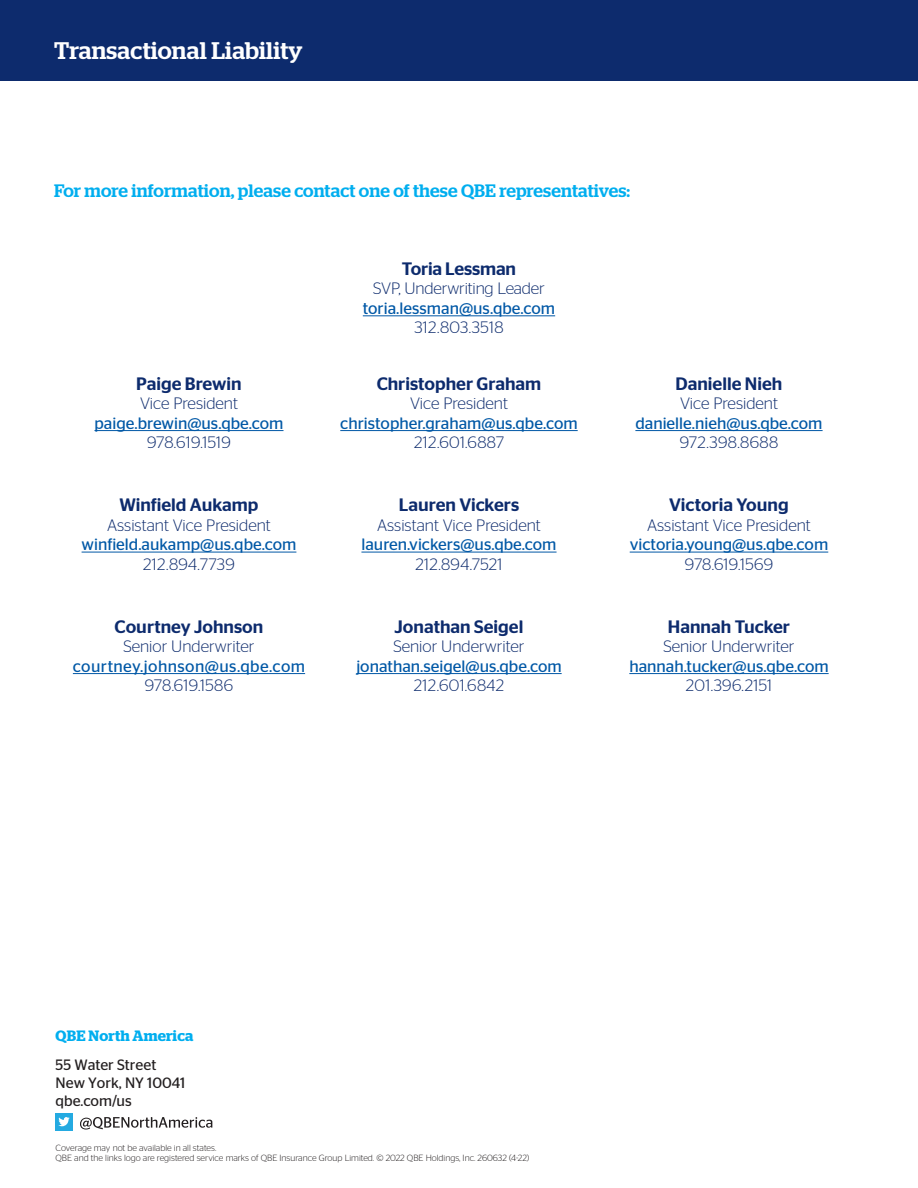
<style>
.page{position:relative;width:918px;height:1188px;background:#fff}
.page>*{position:absolute;margin:0;border:0;box-sizing:border-box;transform-origin:0 0}
.t1{font:500 24px "Stag";letter-spacing:.01em;color:#fff}
.Subtitles{font:500 18px "Stag Sans";color:#0d2b6d}
.t2{font:500 18px "Stag";letter-spacing:.005em;color:#00aeef}
.Subtitles-2{font:16.5px "Stag Sans";color:#0158a6}
.Subtitles-3{font:300 16.5px "Stag Sans";color:#0d2b6d}
.Subtitles-4{font:300 16.5px "Stag Sans";letter-spacing:.025em;color:#0d2b6d}
.Subtitles-5{font:16.5px/19.5px "Stag Sans";letter-spacing:.025em;color:#0158a6;text-align:center}
.t3{font:15px/18px "Stag Sans";color:#231f20}
.t4{font:600 15px "Stag";letter-spacing:.01em;color:#00aeef}
.Disclaimer{font:300 9px/9.8px "Stag Sans";color:#231f20}
.s1{font-weight:300;color:#0d2b6d}
</style>
<div class="page">
<div style="left:56px;top:1113px;width:17px;height:17px;background:#24aae1"></div>
<svg style="left:58px;top:1117px;width:12px;height:9px"></svg>
<svg style="left:80px;top:1117px;width:132px;height:13px"></svg>
<div style="left:0;top:0;width:918px;height:81px;background:#0d2b6d"></div>
<hr style="left:363px;top:316px;width:192px;height:1px;background:#0158a6">
<hr style="left:94px;top:430px;width:190px;height:1px;background:#0158a6">
<hr style="left:340px;top:430px;width:238px;height:1px;background:#0158a6">
<hr style="left:635px;top:430px;width:188px;height:1px;background:#0158a6">
<hr style="left:82px;top:552px;width:214px;height:1px;background:#0158a6">
<hr style="left:361px;top:552px;width:196px;height:1px;background:#0158a6">
<hr style="left:630px;top:552px;width:198px;height:1px;background:#0158a6">
<hr style="left:73px;top:673px;width:232px;height:1px;background:#0158a6">
<hr style="left:356px;top:673px;width:206px;height:1px;background:#0158a6">
<hr style="left:629px;top:673px;width:200px;height:1px;background:#0158a6">
<p class="t1" style="left:54px;top:37px;width:250px">Transactional Liability</p>
<p class="t2" style="left:54px;top:180px;width:578px">For more information, please contact one of these QBE representatives:</p>
<p class="Subtitles" style="left:136px;top:373px;width:107px">Paige Brewin</p>
<p class="Subtitles-3" style="left:140px;top:394px;width:99px">Vice President</p>
<p class="Subtitles-2" style="left:94px;top:414px;width:191px">paige.brewin@us.qbe.com</p>
<p class="Subtitles-3" style="left:147px;top:433px;width:85px">978.619.1519</p>
<p class="Subtitles" style="left:119px;top:495px;width:141px">Winfield Aukamp</p>
<p class="Subtitles-3" style="left:107px;top:516px;width:165px">Assistant Vice President</p>
<p class="Subtitles-2" style="left:82px;top:535px;width:216px">winfield.aukamp@us.qbe.com</p>
<p class="Subtitles-4" style="left:143px;top:555px;width:93px">212.894.7739</p>
<p class="Subtitles" style="left:115px;top:616px;width:150px">Courtney Johnson</p>
<p class="Subtitles-3" style="left:123px;top:637px;width:133px">Senior Underwriter</p>
<p class="Subtitles-5" style="left:73px;top:656px;width:234px">courtney.johnson@us.qbe.com<br><span class="s1">978.619.1586</span></p>
<p class="Subtitles" style="left:402px;top:258px;width:116px">Toria Lessman</p>
<p class="Subtitles-3" style="left:373px;top:280px;width:173px">SVP, Underwriting Leader</p>
<p class="Subtitles-2" style="left:363px;top:299px;width:194px">toria.lessman@us.qbe.com</p>
<p class="Subtitles-4" style="left:414px;top:319px;width:91px">312.803.3518</p>
<p class="Subtitles" style="left:377px;top:373px;width:166px">Christopher Graham</p>
<p class="Subtitles-3" style="left:410px;top:394px;width:99px">Vice President</p>
<p class="Subtitles-2" style="left:340px;top:414px;width:239px">christopher.graham@us.qbe.com</p>
<p class="Subtitles-4" style="left:414px;top:433px;width:91px">212.601.6887</p>
<p class="Subtitles" style="left:399px;top:495px;width:122px">Lauren Vickers</p>
<p class="Subtitles-3" style="left:377px;top:516px;width:165px">Assistant Vice President</p>
<p class="Subtitles-2" style="left:361px;top:535px;width:197px">lauren.vickers@us.qbe.com</p>
<p class="Subtitles-4" style="left:415px;top:555px;width:89px">212.894.7521</p>
<p class="Subtitles" style="left:395px;top:616px;width:130px">Jonathan Seigel</p>
<p class="Subtitles-3" style="left:393px;top:637px;width:133px">Senior Underwriter</p>
<p class="Subtitles-2" style="left:356px;top:657px;width:207px">jonathan.seigel@us.qbe.com</p>
<p class="Subtitles-4" style="left:414px;top:676px;width:92px">212.601.6842</p>
<p class="Subtitles" style="left:676px;top:373px;width:108px">Danielle Nieh</p>
<p class="Subtitles-3" style="left:680px;top:394px;width:99px">Vice President</p>
<p class="Subtitles-2" style="left:635px;top:414px;width:189px">danielle.nieh@us.qbe.com</p>
<p class="Subtitles-4" style="left:680px;top:433px;width:100px">972.398.8688</p>
<p class="Subtitles" style="left:669px;top:495px;width:121px">Victoria Young</p>
<p class="Subtitles-3" style="left:647px;top:516px;width:165px">Assistant Vice President</p>
<p class="Subtitles-2" style="left:630px;top:535px;width:200px">victoria.young@us.qbe.com</p>
<p class="Subtitles-3" style="left:685px;top:555px;width:90px">978.619.1569</p>
<p class="Subtitles" style="left:668px;top:616px;width:124px">Hannah Tucker</p>
<p class="Subtitles-3" style="left:663px;top:637px;width:133px">Senior Underwriter</p>
<p class="Subtitles-2" style="left:629px;top:657px;width:201px">hannah.tucker@us.qbe.com</p>
<p class="Subtitles-4" style="left:686px;top:676px;width:88px">201.396.2151</p>
<p class="t4" style="left:56px;top:1027px;width:139px">QBE North America</p>
<p class="t3" style="left:56px;top:1055px;width:131px">55 Water Street<br>New York, NY 10041</p>
<p class="t3" style="left:56px;top:1091px;width:78px">qbe.com/us</p>
<p class="Disclaimer" style="left:56px;top:1143px;width:475px">Coverage may not be available in all states.<br>QBE and the links logo are registered service marks of QBE Insurance Group Limited. © 2022 QBE Holdings, Inc. 260632 (4-22)</p>
</div>
